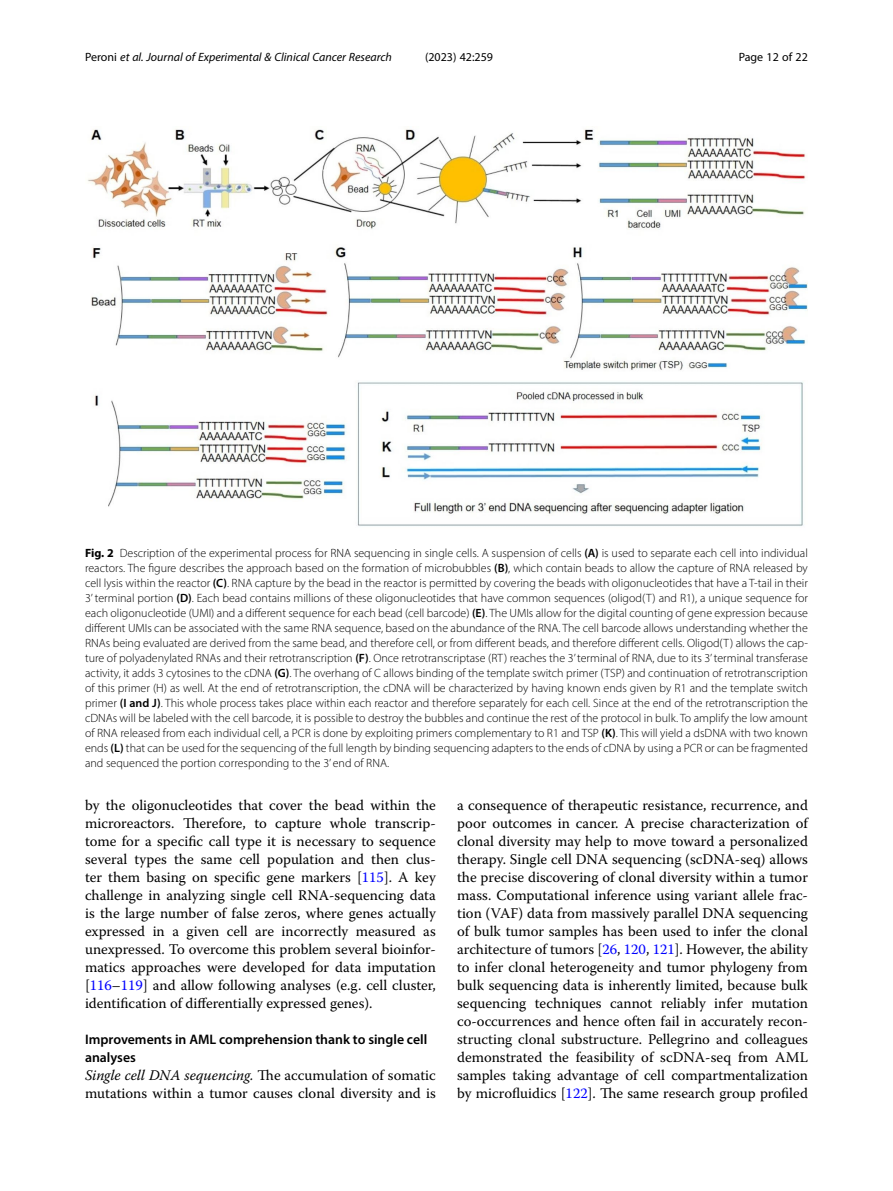
<style>
.page{position:relative;width:893px;height:1191px;background:#fff}
.page>*{position:absolute;margin:0;border:0;box-sizing:border-box;transform-origin:0 0}
.Body_Text{font:14.7px/18px "Warnock Pro";color:#000}
.Body_Text_Indent{font:14.7px/18px "Warnock Pro";color:#000;text-align:justify}
.Head_2{font:600 13.8px/18px "Myriad Pro";color:#000}
.Figure_Caption{font:300 12px/15px "Myriad Pro";color:#000;text-align:justify}
.t1{font:italic 12px "Myriad Pro";color:#000}
.t2{font:12px "Myriad Pro";color:#000}
.s1{font-style:normal}
.s2{font-weight:700}
.s3{font-weight:600}
.s4{color:#00f}
.s5{font-style:italic}
</style>
<div class="page">
<img style="left:88px;top:129px;width:720px;height:397px">
<p class="t1" style="left:85px;top:50px;width:308px"><span class="s1">Peroni</span> et al. Journal of Experimental &amp; Clinical Cancer Research</p>
<p class="t2" style="left:425px;top:50px;width:70px">(2023) 42:259</p>
<p class="t2" style="left:739px;top:50px;width:71px">Page 12 of 22</p>
<p class="Figure_Caption" style="left:85px;top:545px;width:724px"><span class="s2">Fig. 2</span> Description of the experimental process for RNA sequencing in single cells. A suspension of cells <span class="s3">(A)</span> is used to separate each cell into individual reactors. The figure describes the approach based on the formation of microbubbles <span class="s3">(B)</span>, which contain beads to allow the capture of RNA released by cell lysis within the reactor <span class="s3">(C)</span>. RNA capture by the bead in the reactor is permitted by covering the beads with oligonucleotides that have a T-tail in their 3’ terminal portion <span class="s3">(D)</span>. Each bead contains millions of these oligonucleotides that have common sequences (oligod(T) and R1), a unique sequence for each oligonucleotide (UMI) and a different sequence for each bead (cell barcode) <span class="s3">(E)</span>. The UMIs allow for the digital counting of gene expression because different UMIs can be associated with the same RNA sequence, based on the abundance of the RNA. The cell barcode allows understanding whether the RNAs being evaluated are derived from the same bead, and therefore cell, or from different beads, and therefore different cells. Oligod(T) allows the cap&shy;ture of polyadenylated RNAs and their retrotranscription <span class="s3">(F)</span>. Once retrotranscriptase (RT) reaches the 3’ terminal of RNA, due to its 3’ terminal transferase activity, it adds 3 cytosines to the cDNA <span class="s3">(G)</span>. The overhang of C allows binding of the template switch primer (TSP) and continuation of retrotranscription of this primer (H) as well. At the end of retrotranscription, the cDNA will be characterized by having known ends given by R1 and the template switch primer <span class="s3">(I and J)</span>. This whole process takes place within each reactor and therefore separately for each cell. Since at the end of the retrotranscription the cDNAs will be labeled with the cell barcode, it is possible to destroy the bubbles and continue the rest of the protocol in bulk. To amplify the low amount of RNA released from each individual cell, a PCR is done by exploiting primers complementary to R1 and TSP <span class="s3">(K)</span>. This will yield a dsDNA with two known ends <span class="s3">(L)</span> that can be used for the sequencing of the full length by binding sequencing adapters to the ends of cDNA by using a PCR or can be fragmented and sequenced the portion corresponding to the 3’ end of RNA.</p>
<p class="Body_Text_Indent" style="left:85px;top:796px;width:352px">by the oligonucleotides that cover the bead within the microreactors. Therefore, to capture whole transcrip&shy;tome for a specific call type it is necessary to sequence several types the same cell population and then clus&shy;ter them basing on specific gene markers [<span class="s4">115</span>]. A key challenge in analyzing single cell RNA-sequencing data is the large number of false zeros, where genes actually expressed in a given cell are incorrectly measured as unexpressed. To overcome this problem several bioinfor&shy;matics approaches were developed for data imputation [<span class="s4">116</span>–<span class="s4">119</span>] and allow following analyses (e.g. cell cluster, identification of differentially expressed genes).</p>
<p class="Head_2" style="left:85px;top:1030px;width:344px">Improvements in AML comprehension thank to single cell analyses</p>
<p class="Body_Text" style="left:85px;top:1066px;width:352px"><span class="s5">Single cell DNA sequencing.</span> The accumulation of somatic mutations within a tumor causes clonal diversity and is</p>
<p class="Body_Text" style="left:457px;top:796px;width:352px;text-align:justify">a consequence of therapeutic resistance, recurrence, and poor outcomes in cancer. A precise characterization of clonal diversity may help to move toward a personalized therapy. Single cell DNA sequencing (scDNA-seq) allows the precise discovering of clonal diversity within a tumor mass. Computational inference using variant allele frac&shy;tion (VAF) data from massively parallel DNA sequencing of bulk tumor samples has been used to infer the clonal architecture of tumors [<span class="s4">26</span>, <span class="s4">120</span>, <span class="s4">121</span>]. However, the ability to infer clonal heterogeneity and tumor phylogeny from bulk sequencing data is inherently limited, because bulk sequencing techniques cannot reliably infer mutation co-occurrences and hence often fail in accurately recon&shy;structing clonal substructure. Pellegrino and colleagues demonstrated the feasibility of scDNA-seq from AML samples taking advantage of cell compartmentalization by microfluidics [<span class="s4">122</span>]. The same research group profiled</p>
</div>
